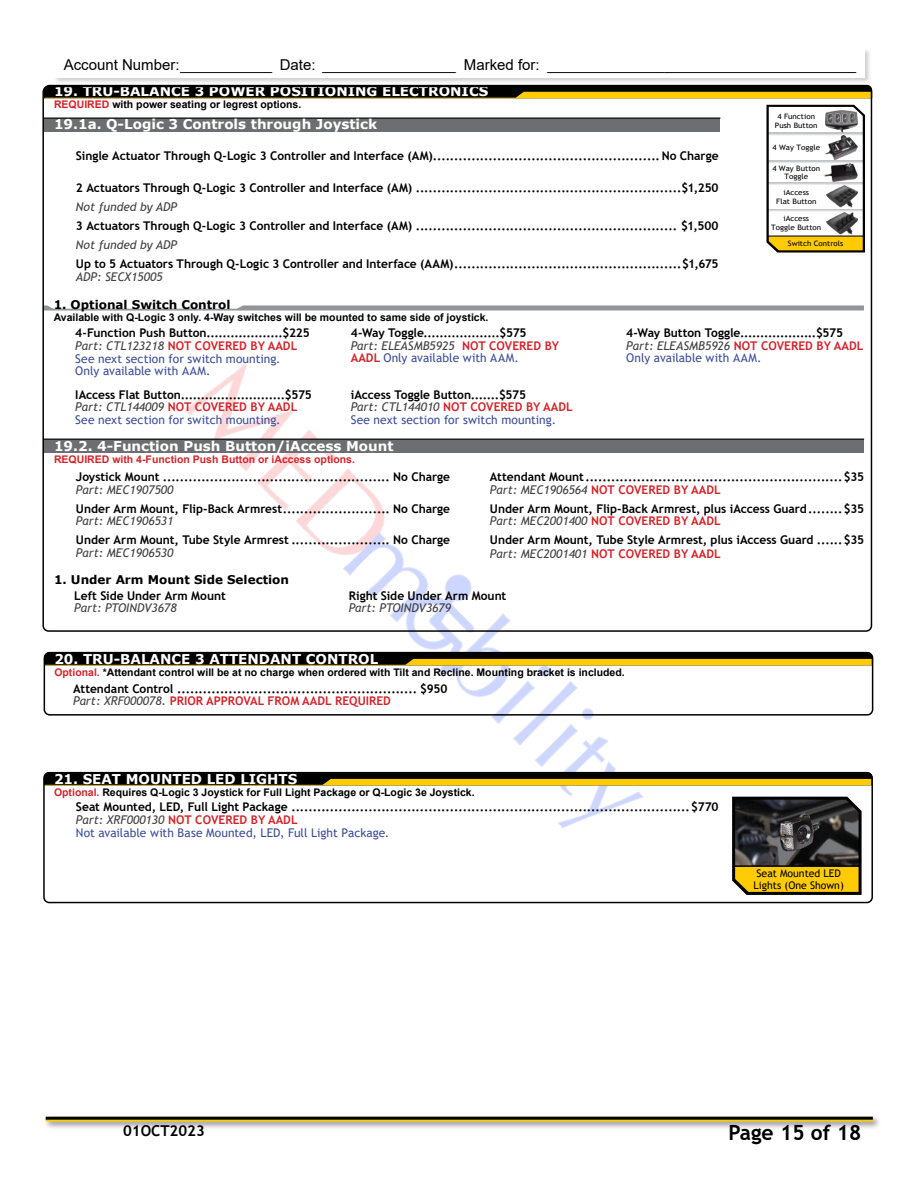
<style>
.page{position:relative;width:918px;height:1188px;background:#fff}
.page>*{position:absolute;margin:0;border:0;box-sizing:border-box;transform-origin:0 0}
.t1{font:700 21px "Trebuchet MS";color:#000}
.t2{font:15px "Arial";color:#000}
.t3{font:700 15px "Trebuchet MS";color:#000}
.t4{font:700 13.5px "Verdana";color:#fff}
.t5{font:700 12px/12.8px "Trebuchet MS";color:#000}
.t6{font:12px/12.8px "Trebuchet MS";letter-spacing:.005em;color:#3b4d96}
.t7{font:italic 12px "Trebuchet MS";color:#414042}
.t8{font:700 12px "Verdana";color:#000}
.t9{font:700 10.5px "Arial";color:#000}
.t10{font:700 10.5px "Arial";color:#d2232a}
.t11{font:10.5px/12.6px "Trebuchet MS";color:#000}
.t12{font:7.5px/8.9px "Trebuchet MS";color:#000;text-align:center;scale:1.08 1}
.s1{color:#d2232a}
.s2{font-weight:700;color:#000}
.s3{font-style:italic;color:#414042}
.s4{font-weight:700;color:#d2232a}
.s5{font-weight:400;font-style:italic;color:#414042}
.s6{font-weight:400;color:#3b4d96}
</style>
<div class="page">
<img style="left:143px;top:364px;width:546px;height:464px">
<div style="left:43px;top:1114px;width:838px;height:16px;background:#000;opacity:.48"></div>
<hr style="left:46px;top:1119px;width:827px;height:3px;background:#ffcb05">
<hr style="left:46px;top:1117px;width:827px;height:3px;background:#000">
<div style="left:54px;top:48px;width:818px;height:37px;background:#000;opacity:.23"></div>
<div style="left:54px;top:48px;width:810px;height:29px;background:#fff"></div>
<div style="left:44px;top:118px;width:676px;height:14px;background:#6d6e71"></div>
<hr style="left:44px;top:118px;width:676px;height:1px;background:#000">
<svg style="left:45px;top:85px;width:827px;height:13px;background:#372c01"></svg>
<svg style="left:766px;top:104px;width:99px;height:149px"></svg>
<img style="left:823px;top:135px;width:35px;height:24px">
<img style="left:822px;top:163px;width:36px;height:18px">
<img style="left:825px;top:111px;width:33px;height:21px">
<img style="left:826px;top:212px;width:31px;height:23px">
<img style="left:826px;top:185px;width:31px;height:23px">
<svg style="left:46px;top:773px;width:826px;height:12px;background:#685202"></svg>
<div style="left:43px;top:772px;width:830px;height:131px;border:2px solid #000;border-radius:5px"></div>
<svg style="left:732px;top:796px;width:130px;height:99px;background:#65582b"></svg>
<div style="left:44px;top:439px;width:820px;height:14px;background:#6d6e71"></div>
<hr style="left:44px;top:439px;width:820px;height:1px;background:#000">
<svg style="left:45px;top:305px;width:819px;height:6px;background:#b0b2b4"></svg>
<svg style="left:44px;top:652px;width:829px;height:13px;background:#594702"></svg>
<div style="left:44px;top:652px;width:829px;height:64px;border:2px solid #000;border-radius:5px"></div>
<p class="t2" style="left:64px;top:54px;width:794px">Account Number:___________ Date: ________________ Marked for: _____________________________________</p>
<p class="t4" style="left:54px;top:82px;width:436px">19. TRU-BALANCE 3 POWER POSITIONING ELECTRONICS</p>
<p class="t9" style="left:54px;top:97px;width:249px"><span class="s1">REQUIRED</span> with power seating or legrest options.</p>
<p class="t4" style="left:54px;top:115px;width:325px">19.1a. Q-Logic 3 Controls through Joystick</p>
<p class="t12" style="left:775px;top:112px;width:41px">4 Function<br>Push Button</p>
<p class="t12" style="left:772px;top:143px;width:46px">4 Way Toggle</p>
<p class="t12" style="left:772px;top:163px;width:46px">4 Way Button<br>Toggle</p>
<p class="t5" style="left:76px;top:150px;width:644px">Single Actuator Through Q-Logic 3 Controller and Interface (AM).....................................................No Charge</p>
<p class="t5" style="left:76px;top:181px;width:644px">2 Actuators Through Q-Logic 3 Controller and Interface (AM) ..............................................................$1,250</p>
<p class="t7" style="left:76px;top:200px;width:103px">Not funded by ADP</p>
<p class="t5" style="left:76px;top:219px;width:644px">3 Actuators Through Q-Logic 3 Controller and Interface (AM) ............................................................. $1,500</p>
<p class="t7" style="left:76px;top:238px;width:103px">Not funded by ADP</p>
<p class="t5" style="left:76px;top:258px;width:644px">Up to 5 Actuators Through Q-Logic 3 Controller and Interface (AAM).....................................................$1,675</p>
<p class="t7" style="left:76px;top:269px;width:88px">ADP: SECX15005</p>
<p class="t8" style="left:54px;top:296px;width:178px">1. Optional Switch Control</p>
<p class="t9" style="left:54px;top:310px;width:436px">Available with Q-Logic 3 only. 4-Way switches will be mounted to same side of joystick.</p>
<p class="t6" style="left:75px;top:326px;width:236px"><span class="s2">4-Function Push Button...................$225<br></span><span class="s3">Part: CTL123218</span> <span class="s4">NOT COVERED BY AADL </span>See next section for switch mounting.<br>Only available with AAM.</p>
<p class="t5" style="left:351px;top:326px;width:210px">4-Way Toggle...................$575<br><span class="s5">Part: ELEASMB5925</span> <span class="s1">NOT COVERED BY<br>AADL</span> <span class="s6">Only available with AAM.</span></p>
<p class="t5" style="left:626px;top:326px;width:239px">4-Way Button Toggle...................$575<br><span class="s5">Part: ELEASMB5926</span> <span class="s1">NOT COVERED BY AADL<br></span><span class="s6">Only available with AAM.</span></p>
<p class="t5" style="left:75px;top:388px;width:238px">IAccess Flat Button..........................$575<br><span class="s5">Part: CTL144009</span> <span class="s1">NOT COVERED BY AADL<br></span><span class="s6">See next section for switch mounting.</span></p>
<p class="t6" style="left:351px;top:388px;width:224px"><span class="s2">iAccess Toggle Button.......$575<br></span><span class="s3">Part: CTL144010</span> <span class="s4">NOT COVERED BY AADL<br></span>See next section for switch mounting.</p>
<p class="t12" style="left:776px;top:188px;width:39px">iAccess<br>Flat Button</p>
<p class="t12" style="left:771px;top:214px;width:48px">iAccess<br>Toggle Button</p>
<p class="t12" style="left:788px;top:238px;width:53px">Switch Controls</p>
<p class="t4" style="left:54px;top:436px;width:341px">19.2. 4-Function Push Button/iAccess Mount</p>
<p class="t10" style="left:54px;top:451px;width:303px">REQUIRED with 4-Function Push Button or iAccess options.</p>
<p class="t5" style="left:76px;top:471px;width:376px">Joystick Mount ..................................................... No Charge</p>
<p class="t7" style="left:76px;top:482px;width:99px">Part: MEC1907500</p>
<p class="t5" style="left:76px;top:502px;width:376px">Under Arm Mount, Flip-Back Armrest......................... No Charge</p>
<p class="t7" style="left:76px;top:514px;width:99px">Part: MEC1906531</p>
<p class="t5" style="left:76px;top:533px;width:376px">Under Arm Mount, Tube Style Armrest ....................... No Charge</p>
<p class="t7" style="left:76px;top:545px;width:99px">Part: MEC1906530</p>
<p class="t8" style="left:54px;top:572px;width:237px">1. Under Arm Mount Side Selection</p>
<p class="t5" style="left:490px;top:470px;width:376px">Attendant Mount............................................................$35<br><span class="s5">Part: MEC1906564</span> <span class="s1">NOT COVERED BY AADL</span></p>
<p class="t5" style="left:490px;top:502px;width:376px">Under Arm Mount, Flip-Back Armrest, plus iAccess Guard........$35<br><span class="s5">Part: MEC2001400</span> <span class="s1">NOT COVERED BY AADL</span></p>
<p class="t5" style="left:490px;top:533px;width:376px;line-height:13.8px">Under Arm Mount, Tube Style Armrest, plus iAccess Guard ......$35<br><span class="s5">Part: MEC2001401</span> <span class="s1">NOT COVERED BY AADL</span></p>
<p class="t5" style="left:74px;top:589px;width:153px">Left Side Under Arm Mount</p>
<p class="t7" style="left:74px;top:601px;width:104px">Part: PTOINDV3678</p>
<p class="t5" style="left:349px;top:589px;width:159px">Right Side Under Arm Mount</p>
<p class="t7" style="left:349px;top:601px;width:104px">Part: PTOINDV3679</p>
<p class="t4" style="left:54px;top:649px;width:325px">20. TRU-BALANCE 3 ATTENDANT CONTROL</p>
<p class="t9" style="left:54px;top:664px;width:572px"><span class="s1">Optional.</span> *Attendant control will be at no charge when ordered with Tilt and Recline. Mounting bracket is included.</p>
<p class="t5" style="left:73px;top:682px;width:376px">Attendant Control ........................................................ $950<br><span class="s5">Part: XRF000078.</span> <span class="s1">PRIOR APPROVAL FROM AADL REQUIRED</span></p>
<p class="t4" style="left:54px;top:769px;width:245px">21. SEAT MOUNTED LED LIGHTS</p>
<p class="t9" style="left:54px;top:784px;width:422px"><span class="s1">Optional.</span> Requires Q-Logic 3 Joystick for Full Light Package or Q-Logic 3e Joystick.</p>
<p class="t5" style="left:76px;top:801px;width:644px">Seat Mounted, LED, Full Light Package .............................................................................................$770<br><span class="s5">Part: XRF000130</span> <span class="s1">NOT COVERED BY AADL<br></span><span class="s6">Not available with Base Mounted, LED, Full Light Package.</span></p>
<p class="t11" style="left:754px;top:867px;width:92px">Seat Mounted LED<br>Lights (One Shown)</p>
<p class="t3" style="left:123px;top:1121px;width:83px">01OCT2023</p>
<h1 class="t1" style="left:729px;top:1119px;width:134px">Page 15 of 18</h1>
</div>
